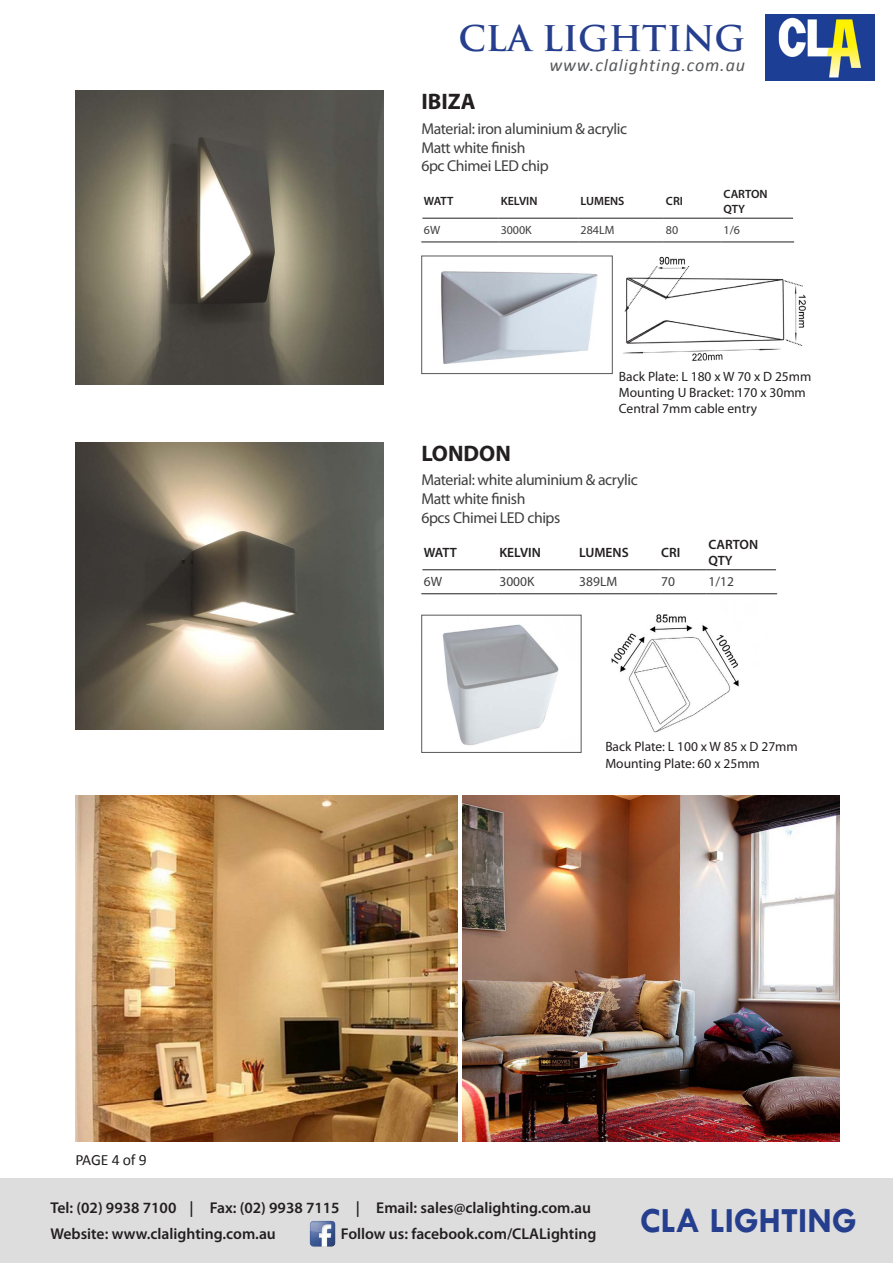
<style>
.page{position:relative;width:893px;height:1263px;background:#fff}
.page>*{position:absolute;margin:0;border:0;box-sizing:border-box;transform-origin:0 0}
.t1{font:700 35.7px "Tw Cen";color:#253f8e}
.t2{font:700 34.5px "Trajan Pro";color:#253f8e}
.t3{font:700 22.5px "Myriad Pro";color:#231f20}
.t4{font:italic 18px "Calibri";letter-spacing:.05em;color:#57585a}
.t5{font:15.75px/18.9px "Myriad Pro";letter-spacing:-.025em;color:#3e3e3f}
.t6{font:600 15.6px/25.7px "Myriad Pro";color:#231f20}
.t7{font:15.6px "Calibri";letter-spacing:-.015em;color:#231f20}
.t8{font:13.5px/16.2px "Myriad Pro";color:#231f20}
.t9{font:600 13.5px/16.2px "Myriad Pro";color:#231f20}
.t10{font:13.5px "Myriad Pro";color:#3e3e3f}
.t11{font:600 12px/14.4px "Myriad Pro";color:#231f20}
.t12{font:12px "Myriad Pro";color:#3e3e3f}
</style>
<div class="page">
<img style="left:765px;top:14px;width:109px;height:66px">
<div style="left:0;top:1178px;width:893px;height:85px;background:#dedddd"></div>
<img style="left:309px;top:1220px;width:27px;height:27px">
<hr style="left:892px;top:1178px;width:1px;height:85px;background:#231f20">
<img style="left:75px;top:90px;width:309px;height:294px">
<img style="left:75px;top:442px;width:309px;height:288px">
<img style="left:623px;top:256px;width:183px;height:105px">
<img style="left:611px;top:614px;width:128px;height:119px">
<img style="left:75px;top:795px;width:382px;height:347px">
<img style="left:463px;top:795px;width:376px;height:347px">
<hr style="left:422px;top:218px;width:77px;height:1px;background:#231f20">
<hr style="left:499px;top:218px;width:79px;height:1px;background:#231f20">
<hr style="left:578px;top:218px;width:86px;height:1px;background:#231f20">
<hr style="left:664px;top:218px;width:57px;height:1px;background:#231f20">
<hr style="left:721px;top:218px;width:72px;height:1px;background:#231f20">
<hr style="left:421px;top:242px;width:78px;height:1px;background:#231f20">
<hr style="left:499px;top:242px;width:79px;height:1px;background:#231f20">
<hr style="left:578px;top:242px;width:86px;height:1px;background:#231f20">
<hr style="left:664px;top:242px;width:57px;height:1px;background:#231f20">
<hr style="left:721px;top:242px;width:73px;height:1px;background:#231f20">
<img style="left:441px;top:271px;width:157px;height:93px">
<div style="left:421px;top:256px;width:191px;height:118px;border:1px solid #57585a"></div>
<hr style="left:422px;top:569px;width:75px;height:1px;background:#231f20">
<hr style="left:497px;top:569px;width:80px;height:1px;background:#231f20">
<hr style="left:577px;top:569px;width:82px;height:1px;background:#231f20">
<hr style="left:659px;top:569px;width:47px;height:1px;background:#231f20">
<hr style="left:706px;top:569px;width:70px;height:1px;background:#231f20">
<hr style="left:421px;top:593px;width:76px;height:1px;background:#231f20">
<hr style="left:497px;top:593px;width:80px;height:1px;background:#231f20">
<hr style="left:577px;top:593px;width:82px;height:1px;background:#231f20">
<hr style="left:659px;top:593px;width:47px;height:1px;background:#231f20">
<hr style="left:706px;top:593px;width:71px;height:1px;background:#231f20">
<img style="left:442px;top:624px;width:117px;height:122px">
<div style="left:421px;top:615px;width:160px;height:138px;border:1px solid #57585a"></div>
<h2 class="t2" style="left:458px;top:17px;width:288px">CLA LIGHTING</h2>
<p class="t4" style="left:549px;top:53px;width:197px">www.clalighting.com.au</p>
<h3 class="t3" style="left:421px;top:87px;width:56px">IBIZA</h3>
<p class="t5" style="left:421px;top:119px;width:207px">Material: iron aluminium &amp; acrylic<br>Matt white finish<br>6pc Chimei LED chip</p>
<p class="t11" style="left:424px;top:194px;width:31px">WATT</p>
<p class="t11" style="left:501px;top:194px;width:38px">KELVIN</p>
<p class="t11" style="left:581px;top:194px;width:45px">LUMENS</p>
<p class="t11" style="left:666px;top:194px;width:19px">CRI</p>
<p class="t11" style="left:723px;top:187px;width:46px">CARTON<br>QTY</p>
<p class="t12" style="left:424px;top:223px;width:18px">6W</p>
<p class="t12" style="left:501px;top:223px;width:33px">3000K</p>
<p class="t12" style="left:581px;top:223px;width:35px">284LM</p>
<p class="t12" style="left:666px;top:223px;width:14px">80</p>
<p class="t12" style="left:723px;top:223px;width:18px">1/6</p>
<p class="t8" style="left:619px;top:368px;width:194px">Back Plate: L 180 x W 70 x D 25mm<br>Mounting U Bracket: 170 x 30mm<br>Central 7mm cable entry</p>
<h3 class="t3" style="left:421px;top:439px;width:91px">LONDON</h3>
<p class="t5" style="left:421px;top:470px;width:218px">Material: white aluminium &amp; acrylic<br>Matt white finish<br>6pcs Chimei LED chips</p>
<p class="t9" style="left:424px;top:544px;width:35px">WATT</p>
<p class="t9" style="left:499px;top:544px;width:43px">KELVIN</p>
<p class="t9" style="left:579px;top:544px;width:51px">LUMENS</p>
<p class="t9" style="left:661px;top:544px;width:21px">CRI</p>
<p class="t9" style="left:708px;top:536px;width:51px">CARTON<br>QTY</p>
<p class="t10" style="left:424px;top:573px;width:20px">6W</p>
<p class="t10" style="left:499px;top:573px;width:37px">3000K</p>
<p class="t10" style="left:579px;top:573px;width:40px">389LM</p>
<p class="t10" style="left:661px;top:573px;width:15px">70</p>
<p class="t10" style="left:708px;top:573px;width:27px">1/12</p>
<p class="t8" style="left:605px;top:738px;width:194px">Back Plate: L 100 x W 85 x D 27mm<br>Mounting Plate: 60 x 25mm</p>
<p class="t7" style="left:75px;top:1150px;width:73px">PAGE 4 of 9</p>
<p class="t6" style="left:50px;top:1195px;width:542px">Tel: (02) 9938 7100 | Fax: (02) 9938 7115 | Email: sales@clalighting.com.au<br>Website: www.clalighting.com.au</p>
<p class="t6" style="left:341px;top:1220px;width:257px">Follow us: facebook.com/CLALighting</p>
<h1 class="t1" style="left:640px;top:1199px;width:218px">CLA LIGHTING</h1>
</div>
